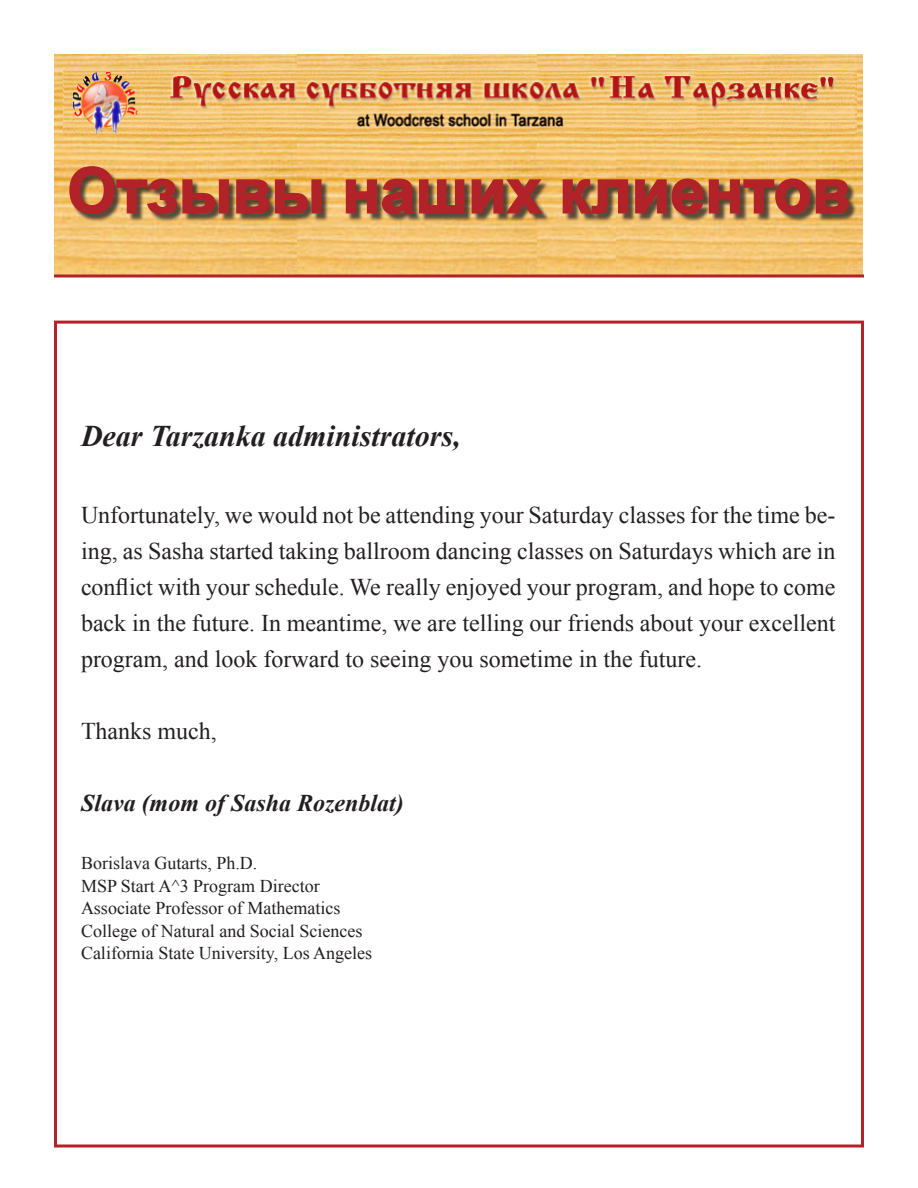
<style>
.page{position:relative;width:918px;height:1188px;background:#fff}
.page>*{position:absolute;margin:0;border:0;box-sizing:border-box;transform-origin:0 0}
.t1{font:700 63px "Arial";color:#b12229}
.t2{font:italic 700 30px "Times New Roman";color:#231f20}
.t3{font:24px/36px "Times New Roman";color:#231f20;text-align:justify}
.t4{font:italic 700 24px "Times New Roman";color:#231f20}
.t5{font:18px "Times New Roman";color:#231f20}
</style>
<div class="page">
<img style="left:54px;top:54px;width:243px;height:220px">
<img style="left:297px;top:54px;width:240px;height:220px">
<img style="left:537px;top:54px;width:79px;height:220px">
<img style="left:616px;top:54px;width:247px;height:220px">
<div style="left:70px;top:167px;width:787px;height:55px;background:#231f20;opacity:.75"></div>
<img style="left:69px;top:165px;width:253px;height:50px">
<img style="left:345px;top:178px;width:120px;height:37px">
<img style="left:471px;top:179px;width:73px;height:36px">
<img style="left:562px;top:178px;width:288px;height:37px">
<svg style="left:54px;top:274px;width:810px;height:4px;background:#c2524c"></svg>
<img style="left:63px;top:69px;width:794px;height:67px">
<p class="t1" style="left:67px;top:149px;width:785px">Отзывы наших клиентов</p>
<p class="t2" style="left:81px;top:415px;width:381px">Dear Tarzanka administrators,</p>
<p class="t3" style="left:81px;top:496px;width:756px">Unfortunately, we would not be attending your Saturday classes for the time be&shy;ing, as Sasha started taking ballroom dancing classes on Saturdays which are in conflict with your schedule. We really enjoyed your program, and hope to come back in the future. In meantime, we are telling our friends about your excellent program, and look forward to seeing you sometime in the future.</p>
<p class="t3" style="left:81px;top:712px;width:137px">Thanks much,</p>
<p class="t4" style="left:81px;top:786px;width:324px">Slava (mom of Sasha Rozenblat)</p>
<p class="t5" style="left:81px;top:851px;width:178px">Borislava Gutarts, Ph.D.</p>
<p class="t5" style="left:81px;top:874px;width:240px">MSP Start A^3 Program Director</p>
<p class="t5" style="left:81px;top:896px;width:261px">Associate Professor of Mathematics</p>
<p class="t5" style="left:81px;top:919px;width:283px">College of Natural and Social Sciences</p>
<p class="t5" style="left:81px;top:941px;width:293px">California State University, Los Angeles</p>
</div>
